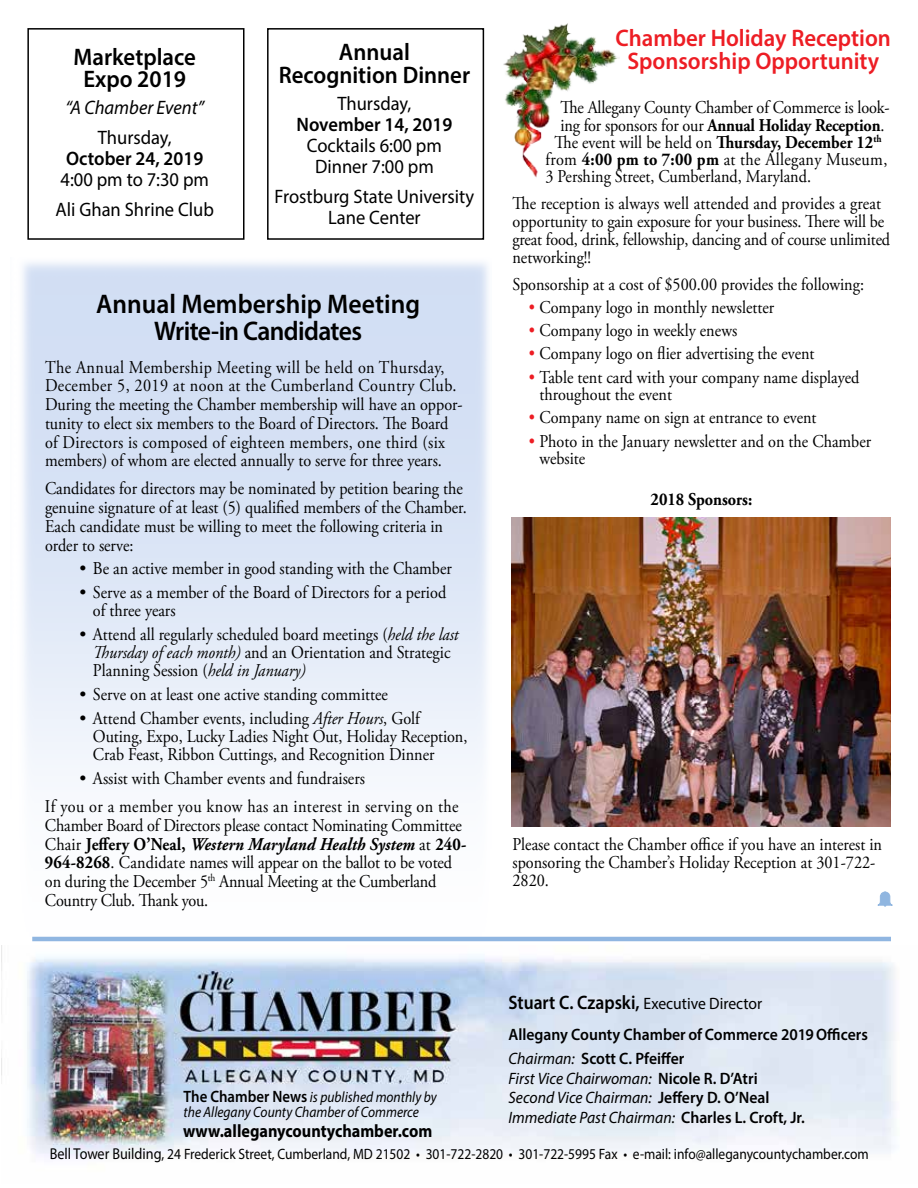
<style>
.page{position:relative;width:918px;height:1188px;background:#fff}
.page>*{position:absolute;margin:0;border:0;box-sizing:border-box;transform-origin:0 0}
.t1{font:600 27px/27px "Myriad Pro";color:#000;text-align:center;scale:.95 1}
.t2{font:600 24px/22.5px "Myriad Pro";color:#ed1d24;text-align:center;scale:.95 1}
.t3{font:600 24px/22.5px "Myriad Pro";color:#000;text-align:center;scale:.95 1}
.t4{font:19.5px/21px "Myriad Pro";color:#000;text-align:center;scale:.95 1}
.t5{font:600 19.5px "Myriad Pro";color:#000;scale:.95 1}
.t6{font:italic 19.5px "Myriad Pro";color:#000;scale:.95 1}
.t7{font:18px/18.8px "Adobe Garamond Pro";color:#000;scale:.9 1}
.t8{font:18px/18px "Adobe Garamond Pro";color:#000}
.t9{font:700 18px "Adobe Garamond Pro";letter-spacing:-.01em;color:#000;scale:.9 1}
.t10{font:18px "Adobe Garamond Pro";letter-spacing:.02em;color:#000;scale:.9 1}
.t11{font:700 18px "Myriad Pro";color:#000;scale:.9 1}
.t12{font:italic 16.5px/19.5px "Myriad Pro";color:#000;scale:.95 1}
.t13{font:600 16.5px/31.5px "Myriad Pro";color:#000;scale:.95 1}
.t14{font:15px "Myriad Pro";color:#000;scale:.9 1}
.t15{font:italic 15px/15px "Myriad Pro";color:#000;scale:.9 1}
.s1{font-style:italic}
.s2{font-weight:700}
.s3{font-weight:700;font-style:italic}
.s4{font-weight:400}
.s5{color:#ed1d24}
.s6{font-size:19.5px}
.s7{font-weight:600;font-style:normal}
.s8{font-size:15.75px}
.s9{font-weight:600;font-style:normal;font-size:16.5px}
</style>
<div class="page">
<img style="left:1px;top:946px;width:894px;height:212px">
<svg style="left:878px;top:891px;width:15px;height:16px"></svg>
<div style="left:27px;top:28px;width:217px;height:212px;border:2px solid #000"></div>
<div style="left:267px;top:28px;width:217px;height:212px;border:2px solid #000"></div>
<img style="left:512px;top:518px;width:378px;height:309px">
<img style="left:503px;top:23px;width:117px;height:155px">
<hr style="left:32px;top:937px;width:859px;height:4px;background:#90b6e1">
<h2 class="t3" style="left:74px;top:45px;width:130px">Marketplace<br>Expo 2019</h2>
<p class="t6" style="left:65px;top:96px;width:148px">“A Chamber Event”</p>
<p class="t4" style="left:98px;top:127px;width:79px">Thursday,</p>
<p class="t5" style="left:66px;top:146px;width:146px">October 24, 2019</p>
<p class="t4" style="left:56px;top:165px;width:168px;line-height:30px;text-align:left">4:00 pm to 7:30 pm<br>Ali Ghan Shrine Club</p>
<h2 class="t3" style="left:279px;top:40px;width:203px">Annual<br>Recognition Dinner</h2>
<p class="t4" style="left:337px;top:93px;width:79px">Thursday,</p>
<p class="t5" style="left:296px;top:112px;width:166px">November 14, 2019</p>
<p class="t4" style="left:307px;top:135px;width:144px">Cocktails 6:00 pm<br>Dinner 7:00 pm</p>
<p class="t4" style="left:275px;top:186px;width:212px">Frostburg State University<br>Lane Center</p>
<h1 class="t1" style="left:96px;top:290px;width:342px">Annual Membership Meeting<br>Write-in Candidates</h1>
<p class="t7" style="left:45px;top:358px;width:466px">The Annual Membership Meeting will be held on Thursday, December 5, 2019 at noon at the Cumberland Country Club.<br>During the meeting the Chamber membership will have an oppor&shy;tunity to elect six members to the Board of Directors. The Board of Directors is composed of eighteen members, one third (six members) of whom are elected annually to serve for three years.</p>
<p class="t7" style="left:45px;top:480px;width:470px">Candidates for directors may be nominated by petition bearing the genuine signature of at least (5) qualified members of the Chamber.<br>Each candidate must be willing to meet the following criteria in order to serve:</p>
<p class="t8" style="left:80px;top:560px;width:374px">• Be an active member in good standing with the Chamber</p>
<p class="t8" style="left:93px;top:584px;width:355px;text-indent:-13px">• Serve as a member of the Board of Directors for a period of three years</p>
<p class="t8" style="left:93px;top:626px;width:367px;text-indent:-13px">• Attend all regularly scheduled board meetings (<span class="s1">held the last<br>Thursday of each month)</span> and an Orientation and Strategic<br>Planning Session (<span class="s1">held in January)</span></p>
<p class="t8" style="left:80px;top:686px;width:310px">• Serve on at least one active standing committee</p>
<p class="t8" style="left:93px;top:710px;width:376px;text-indent:-13px">• Attend Chamber events, including <span class="s1">After Hours</span>, Golf<br>Outing, Expo, Lucky Ladies Night Out, Holiday Reception,<br>Crab Feast, Ribbon Cuttings, and Recognition Dinner</p>
<p class="t8" style="left:45px;top:766px;width:415px;line-height:27.8px;text-indent:35px">• Assist with Chamber events and fundraisers<br>If you or a member you know has an interest in serving on the</p>
<p class="t7" style="left:45px;top:817px;width:470px">Chamber Board of Directors please contact Nominating Committee Chair <span class="s2">Jeffery O’Neal,</span> <span class="s3">Western Maryland Health System</span> at <span class="s2">240- 964-8268</span>. Candidate names will appear on the ballot to be voted on during the December 5<sup>th</sup> Annual Meeting at the Cumberland Country Club. Thank you.</p>
<h2 class="t2" style="left:616px;top:26px;width:292px">Chamber Holiday Reception<br>Sponsorship Opportunity</h2>
<p class="t7" style="left:560px;top:99px;width:367px">The Allegany County Chamber of Commerce is look-</p>
<p class="t9" style="left:560px;top:115px;width:362px"><span class="s4">ing for sponsors for our</span> Annual Holiday Reception<span class="s4">.</span></p>
<p class="t7" style="left:554px;top:134px;width:365px">The event will be held on <span class="s2">Thursday, December 12</span><sup>th</sup></p>
<p class="t10" style="left:545px;top:149px;width:381px">from <span class="s2">4:00 pm to 7:00 pm</span> at the Allegany Museum,</p>
<p class="t7" style="left:545px;top:168px;width:297px">3 Pershing Street, Cumberland, Maryland.</p>
<p class="t7" style="left:512px;top:195px;width:421px;line-height:18px">The reception is always well attended and provides a great opportunity to gain exposure for your business. There will be great food, drink, fellowship, dancing and of course unlimited networking!!</p>
<p class="t7" style="left:512px;top:276px;width:392px">Sponsorship at a cost of $500.00 provides the following:</p>
<p class="t7" style="left:529px;top:299px;width:274px"><span class="s5">•</span> Company logo in monthly newsletter</p>
<p class="t7" style="left:529px;top:322px;width:233px"><span class="s5">•</span> Company logo in weekly enews</p>
<p class="t7" style="left:529px;top:345px;width:319px"><span class="s5">•</span> Company logo on flier advertising the event</p>
<p class="t7" style="left:539px;top:369px;width:357px;line-height:17.2px;text-indent:-10px"><span class="s5">•</span> Table tent card with your company name displayed throughout the event</p>
<p class="t7" style="left:529px;top:409px;width:321px"><span class="s5">•</span> Company name on sign at entrance to event</p>
<p class="t7" style="left:539px;top:433px;width:370px;line-height:17.2px;text-indent:-10px"><span class="s5">•</span> Photo in the January newsletter and on the Chamber website</p>
<p class="t9" style="left:651px;top:489px;width:114px">2018 Sponsors:</p>
<p class="t7" style="left:512px;top:836px;width:412px;line-height:18px">Please contact the Chamber office if you have an interest in sponsoring the Chamber’s Holiday Reception at 301-722-<br>2820.</p>
<p class="t13" style="left:509px;top:987px;width:380px"><span class="s6">Stuart C. Czapski,</span> <span class="s4">Executive Director<br></span>Allegany County Chamber of Commerce 2019 Officers</p>
<p class="t12" style="left:509px;top:1049px;width:314px">Chairman: <span class="s7">Scott C. Pfeiffer<br></span>First Vice Chairwoman: <span class="s7">Nicole R. D’Atri </span>Second Vice Chairman: <span class="s7">Jeffery D. O’Neal </span>Immediate Past Chairman: <span class="s7">Charles L. Croft, Jr.</span></p>
<p class="t14" style="left:50px;top:1144px;width:912px"><span class="s8">Bell Tower Building</span>, 24 Frederick Street, Cumberland, MD 21502 • 301-722-2820 • 301-722-5995 Fax • e-mail: info@alleganycountychamber.com</p>
<p class="t15" style="left:184px;top:1089px;width:283px"><span class="s9">The Chamber News</span> is published monthly by the Allegany County Chamber of Commerce</p>
<p class="t11" style="left:183px;top:1119px;width:278px">www.alleganycountychamber.com</p>
</div>
